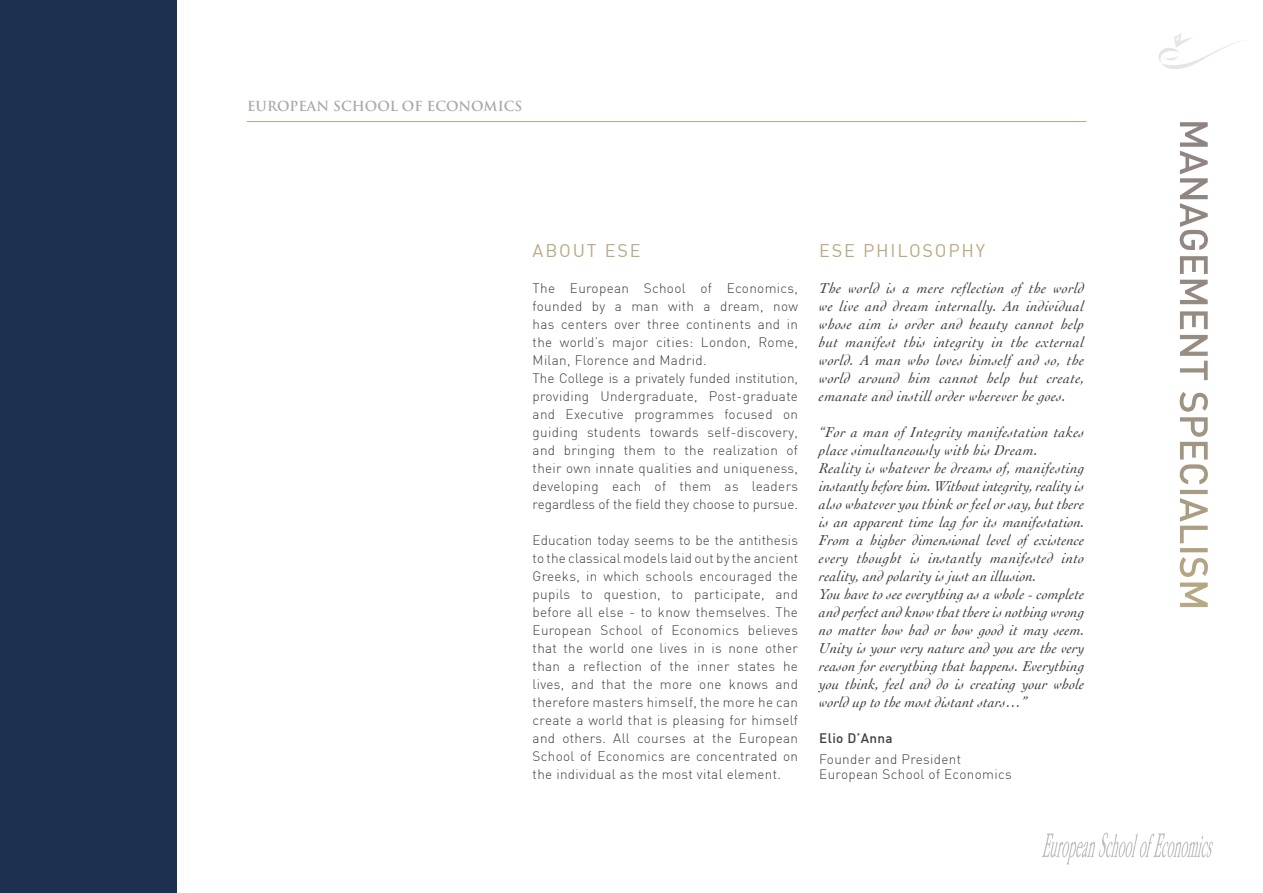
<style>
.page{position:relative;width:1263px;height:893px;background:#fff}
.page>*{position:absolute;margin:0;border:0;box-sizing:border-box;transform-origin:0 0}
.t1{font:18px "DIN";letter-spacing:.1em;color:#b7a982}
.t2{font:italic 15px/18px "Cochin";letter-spacing:.025em;color:#3e3e3f;text-align:justify}
.t3{font:300 13.5px/18px "DIN";letter-spacing:.025em;color:#3e3e3f;text-align:justify}
.t4{font:700 13.5px "Trajan Pro";color:#a8a9ad}
.t5{font:500 13.5px "DIN";letter-spacing:.025em;color:#3e3e3f}
</style>
<div class="page">
<svg style="left:1159px;top:33px;width:81px;height:36px"></svg>
<div style="left:0;top:0;width:176px;height:893px;background:#1d304f"></div>
<svg style="left:1042px;top:832px;width:171px;height:32px"></svg>
<svg style="left:1180px;top:122px;width:28px;height:358px"></svg>
<hr style="left:247px;top:121px;width:839px;height:1px;background:#b7a982">
<p class="t4" style="left:247px;top:97px;width:277px">EUROPEAN SCHOOL OF ECONOMICS</p>
<p class="t1" style="left:533px;top:239px;width:109px">ABOUT ESE</p>
<p class="t3" style="left:533px;top:279px;width:267px">The European School of Economics, founded by a man with a dream, now has centers over three continents and in the world’s major cities: London, Rome, Milan, Florence and Madrid.</p>
<p class="t3" style="left:533px;top:369px;width:267px">The College is a privately funded institution, providing Undergraduate, Post-graduate and Executive programmes focused on guiding students towards self-discovery, and bringing them to the realization of their own innate qualities and uniqueness, developing each of them as leaders regardless of the field they choose to pursue.</p>
<p class="t3" style="left:533px;top:531px;width:267px">Education today seems to be the antithesis to the classical models laid out by the ancient Greeks, in which schools encouraged the pupils to question, to participate, and before all else - to know themselves. The European School of Economics believes that the world one lives in is none other than a reflection of the inner states he lives, and that the more one knows and therefore masters himself, the more he can create a world that is pleasing for himself and others. All courses at the European School of Economics are concentrated on the individual as the most vital element.</p>
<p class="t1" style="left:819px;top:239px;width:167px">ESE PHILOSOPHY</p>
<p class="t2" style="left:819px;top:279px;width:267px">The world is a mere reflection of the world we live and dream internally. An individual whose aim is order and beauty cannot help but manifest this integrity in the external world. A man who loves himself and so, the world around him cannot help but create, emanate and instill order wherever he goes.</p>
<p class="t2" style="left:819px;top:423px;width:267px">“For a man of Integrity manifestation takes place simultaneously with his Dream.</p>
<p class="t2" style="left:819px;top:459px;width:267px">Reality is whatever he dreams of, manifesting instantly before him. Without integrity, reality is also whatever you think or feel or say, but there is an apparent time lag for its manifestation.<br>From a higher dimensional level of existence every thought is instantly manifested into reality, and polarity is just an illusion.</p>
<p class="t2" style="left:819px;top:585px;width:267px">You have to see everything as a whole - complete and perfect and know that there is nothing wrong no matter how bad or how good it may seem.<br>Unity is your very nature and you are the very reason for everything that happens. Everything you think, feel and do is creating your whole world up to the most distant stars…”</p>
<p class="t5" style="left:819px;top:730px;width:75px">Elio D’Anna</p>
<p class="t3" style="left:819px;top:750px;width:143px">Founder and President</p>
<p class="t3" style="left:819px;top:765px;width:194px">European School of Economics</p>
</div>
